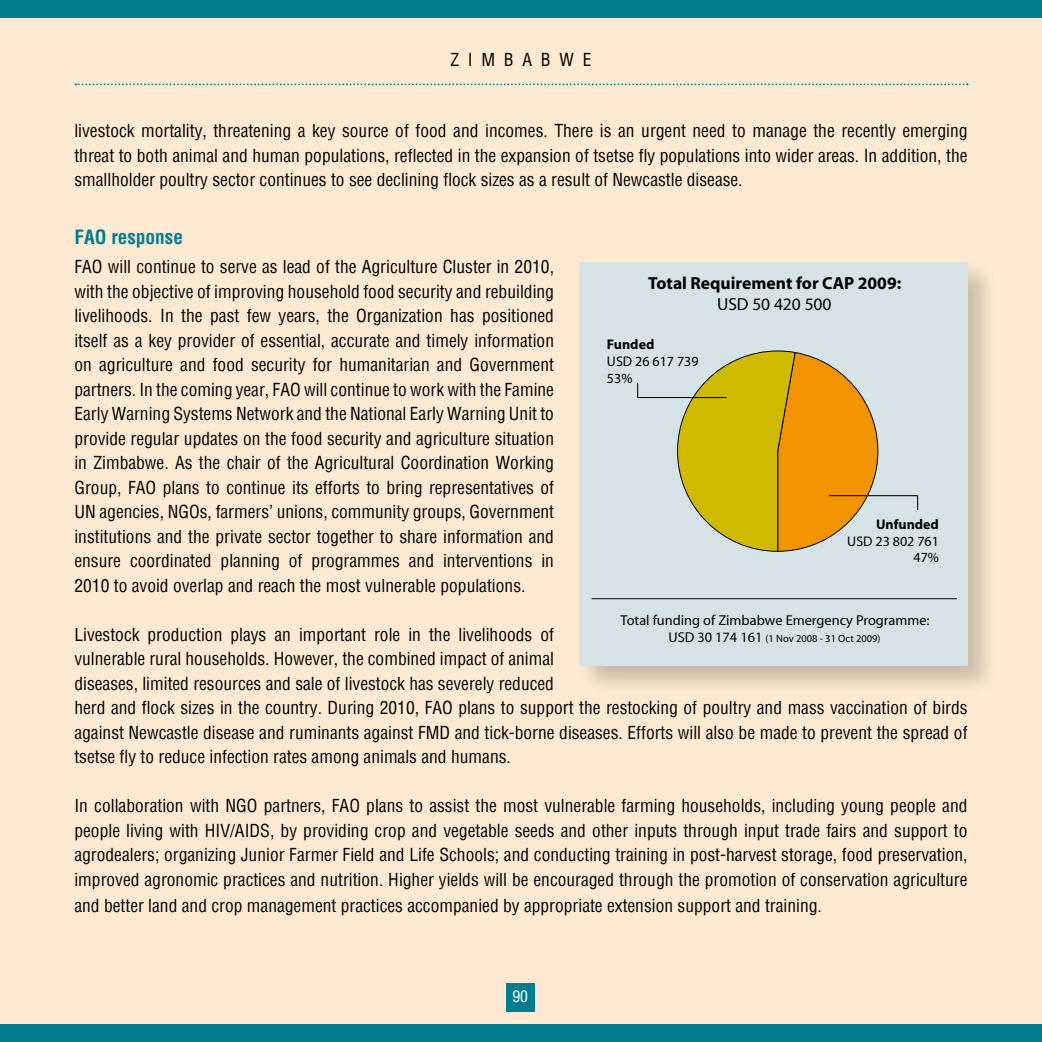
<style>
.page{position:relative;width:1042px;height:1042px;background:#feead2}
.page>*{position:absolute;margin:0;border:0;box-sizing:border-box;transform-origin:0 0}
.t1{font:700 condensed 19.25px "Helvetica";color:#007d8f}
.t2{font:condensed 17.5px/24.5px "Helvetica";color:#000;text-align:justify}
.t3{font:700 17.5px "Myriad";color:#000}
.t4{font:17.5px "Myriad";color:#000}
.t5{font:condensed 17.5px "Helvetica";letter-spacing:.5em;color:#000}
.t6{font:condensed 15.75px "Helvetica";color:#fff}
.t7{font:14.35px "Myriad";color:#000}
.t8{font:14px/16.8px "Myriad";color:#000}
.t9{font:700 14px "Myriad";color:#000}
.t10{font:10.5px "Myriad";color:#000}
.s1{font-size:14.35px}
</style>
<div class="page">
<svg style="left:75px;top:83px;width:892px;height:2px"></svg>
<div style="left:577px;top:260px;width:423px;height:438px;background:#000;opacity:.2"></div>
<div style="left:579px;top:262px;width:388px;height:403px;background:#d5e3e7"></div>
<svg style="left:677px;top:351px;width:209px;height:201px"></svg>
<svg style="left:917px;top:495px;width:1px;height:15px"></svg>
<hr style="left:829px;top:495px;width:88px;height:1px;background:#000">
<svg style="left:637px;top:383px;width:1px;height:15px"></svg>
<hr style="left:638px;top:397px;width:88px;height:1px;background:#000">
<hr style="left:591px;top:598px;width:366px;height:1px;background:#000">
<div style="left:0;top:0;width:1042px;height:17px;background:#007d8f"></div>
<div style="left:0;top:1024px;width:1042px;height:18px;background:#007d8f"></div>
<div style="left:506px;top:983px;width:28px;height:29px;background:#007d8f"></div>
<p class="t5" style="left:450px;top:49px;width:142px">ZIMBABWE</p>
<p class="t2" style="left:74px;top:118px;width:894px">livestock mortality, threatening a key source of food and incomes. There is an urgent need to manage the recently emerging threat to both animal and human populations, reflected in the expansion of tsetse fly populations into wider areas. In addition, the smallholder poultry sector continues to see declining flock sizes as a result of Newcastle disease.</p>
<p class="t1" style="left:74px;top:224px;width:110px">FAO response</p>
<p class="t2" style="left:74px;top:254px;width:481px">FAO will continue to serve as lead of the Agriculture Cluster in 2010, with the objective of improving household food security and rebuilding livelihoods. In the past few years, the Organization has positioned itself as a key provider of essential, accurate and timely information on agriculture and food security for humanitarian and Government partners. In the coming year, FAO will continue to work with the Famine Early Warning Systems Network and the National Early Warning Unit to provide regular updates on the food security and agriculture situation in Zimbabwe. As the chair of the Agricultural Coordination Working Group, FAO plans to continue its efforts to bring representatives of UN agencies, NGOs, farmers’ unions, community groups, Government institutions and the private sector together to share information and ensure coordinated planning of programmes and interventions in 2010 to avoid overlap and reach the most vulnerable populations.</p>
<p class="t2" style="left:74px;top:622px;width:894px;text-align:left">Livestock production plays an important role in the livelihoods of<br>vulnerable rural households. However, the combined impact of animal<br>diseases, limited resources and sale of livestock has severely reduced<br>herd and flock sizes in the country. During 2010, FAO plans to support the restocking of poultry and mass vaccination of birds against Newcastle disease and ruminants against FMD and tick-borne diseases. Efforts will also be made to prevent the spread of tsetse fly to reduce infection rates among animals and humans.</p>
<p class="t2" style="left:74px;top:793px;width:894px">In collaboration with NGO partners, FAO plans to assist the most vulnerable farming households, including young people and people living with HIV/AIDS, by providing crop and vegetable seeds and other inputs through input trade fairs and support to agrodealers; organizing Junior Farmer Field and Life Schools; and conducting training in post-harvest storage, food preservation, improved agronomic practices and nutrition. Higher yields will be encouraged through the promotion of conservation agriculture</p>
<p class="t2" style="left:74px;top:893px;width:749px">and better land and crop management practices accompanied by appropriate extension support and training.</p>
<p class="t3" style="left:648px;top:274px;width:254px">Total Requirement for CAP 2009:</p>
<p class="t4" style="left:717px;top:295px;width:116px">USD 50 420 500</p>
<p class="t9" style="left:607px;top:337px;width:49px">Funded</p>
<p class="t8" style="left:607px;top:353px;width:93px">USD 26 617 739<br>53%</p>
<p class="t9" style="left:876px;top:517px;width:64px">Unfunded</p>
<p class="t8" style="left:847px;top:533px;width:93px;text-align:right">USD 23 802 761<br>47%</p>
<p class="t7" style="left:620px;top:613px;width:311px">Total funding of Zimbabwe Emergency Programme:</p>
<p class="t10" style="left:668px;top:633px;width:213px"><span class="s1">USD 30 174 161</span> (1 Nov 2008 - 31 Oct 2009)</p>
<p class="t6" style="left:512px;top:986px;width:17px">90</p>
</div>
